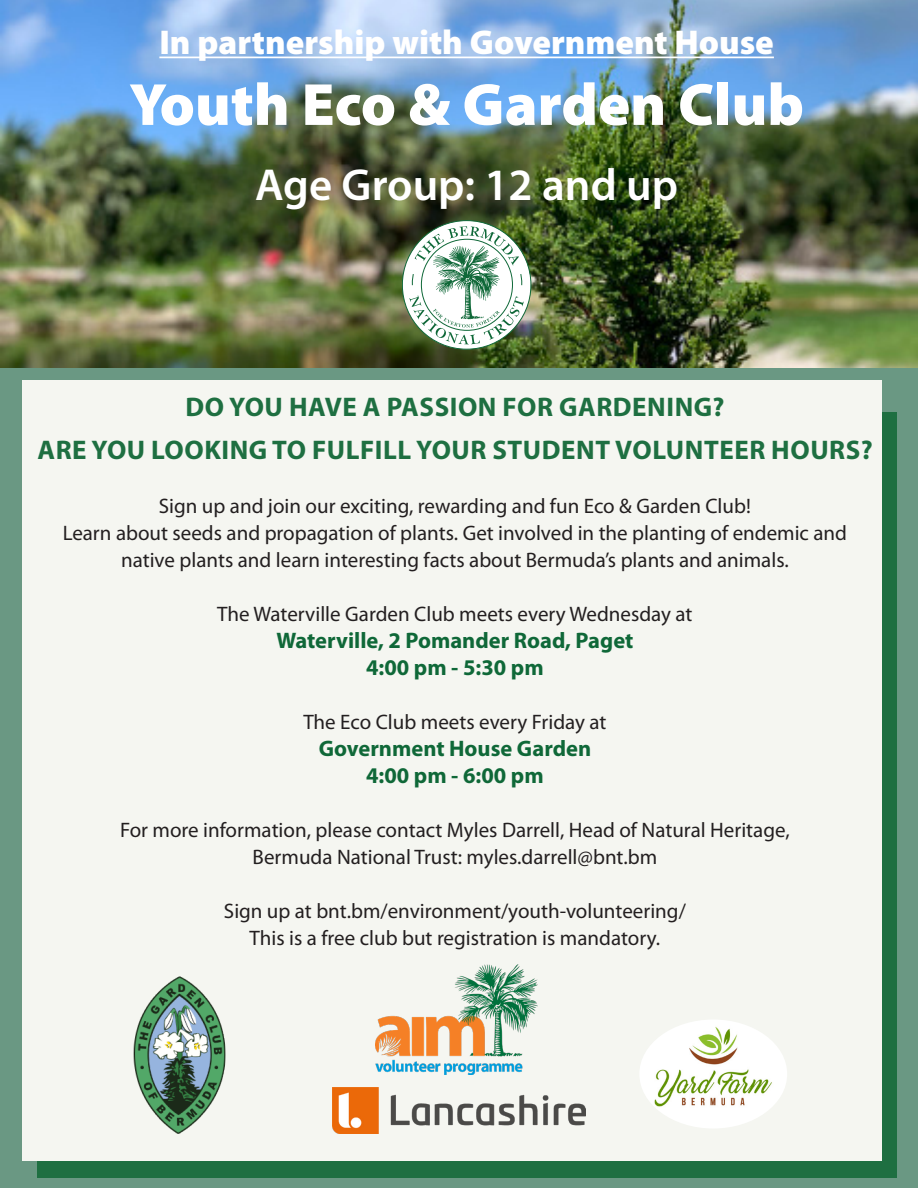
<style>
.page{position:relative;width:918px;height:1188px;background:#fff}
.page>*{position:absolute;margin:0;border:0;box-sizing:border-box;transform-origin:0 0}
.t1{font:900 60px "Myriad Pro";color:#fff}
.t2{font:600 45px "Myriad Pro";color:#fff}
.t3{font:900 34.5px "Myriad Pro";color:#fff}
.t4{font:700 27px/43.5px "Myriad Pro";letter-spacing:.02em;color:#1e6f41;text-align:center}
.t5{font:700 22.5px "Myriad Pro";color:#0f6838}
.t6{font:21px/27px "Myriad Pro";color:#231f20;text-align:center}
</style>
<div class="page">
<div style="left:0;top:367px;width:918px;height:821px;background:#6a9883"></div>
<div style="left:37px;top:413px;width:860px;height:765px;background:#1e6f41"></div>
<div style="left:22px;top:380px;width:860px;height:781px;background:#f5f6f1"></div>
<img style="left:0;top:0;width:918px;height:367px">
<hr style="left:159px;top:57px;width:615px;height:1px;background:#fff">
<svg style="left:402px;top:221px;width:129px;height:128px"></svg>
<svg style="left:409px;top:226px;width:115px;height:118px"></svg>
<img style="left:376px;top:965px;width:162px;height:110px">
<img style="left:640px;top:1020px;width:147px;height:108px">
<img style="left:332px;top:1087px;width:254px;height:47px">
<img style="left:134px;top:976px;width:92px;height:158px">
<p class="t3" style="left:159px;top:19px;width:616px">In partnership with Government House</p>
<p class="t1" style="left:129px;top:65px;width:676px">Youth Eco &amp; Garden Club</p>
<p class="t2" style="left:255px;top:156px;width:424px">Age Group: 12 and up</p>
<p class="t4" style="left:37px;top:384px;width:837px">DO YOU HAVE A PASSION FOR GARDENING?<br>ARE YOU LOOKING TO FULFILL YOUR STUDENT VOLUNTEER HOURS?</p>
<p class="t6" style="left:63px;top:492px;width:786px">Sign up and join our exciting, rewarding and fun Eco &amp; Garden Club!<br>Learn about seeds and propagation of plants. Get involved in the planting of endemic and</p>
<p class="t6" style="left:121px;top:546px;width:669px">native plants and learn interesting facts about Bermuda’s plants and animals.</p>
<p class="t6" style="left:217px;top:600px;width:477px">The Waterville Garden Club meets every Wednesday at</p>
<p class="t5" style="left:276px;top:626px;width:359px">Waterville, 2 Pomander Road, Paget</p>
<p class="t5" style="left:366px;top:653px;width:179px">4:00 pm - 5:30 pm</p>
<p class="t6" style="left:303px;top:708px;width:305px">The Eco Club meets every Friday at</p>
<p class="t5" style="left:319px;top:734px;width:274px">Government House Garden</p>
<p class="t5" style="left:366px;top:761px;width:179px">4:00 pm - 6:00 pm</p>
<p class="t6" style="left:120px;top:816px;width:671px">For more information, please contact Myles Darrell, Head of Natural Heritage,</p>
<p class="t6" style="left:253px;top:843px;width:406px">Bermuda National Trust: myles.darrell@bnt.bm</p>
<p class="t6" style="left:224px;top:897px;width:463px">Sign up at bnt.bm/environment/youth-volunteering/</p>
<p class="t6" style="left:250px;top:924px;width:412px">This is a free club but registration is mandatory.</p>
</div>
